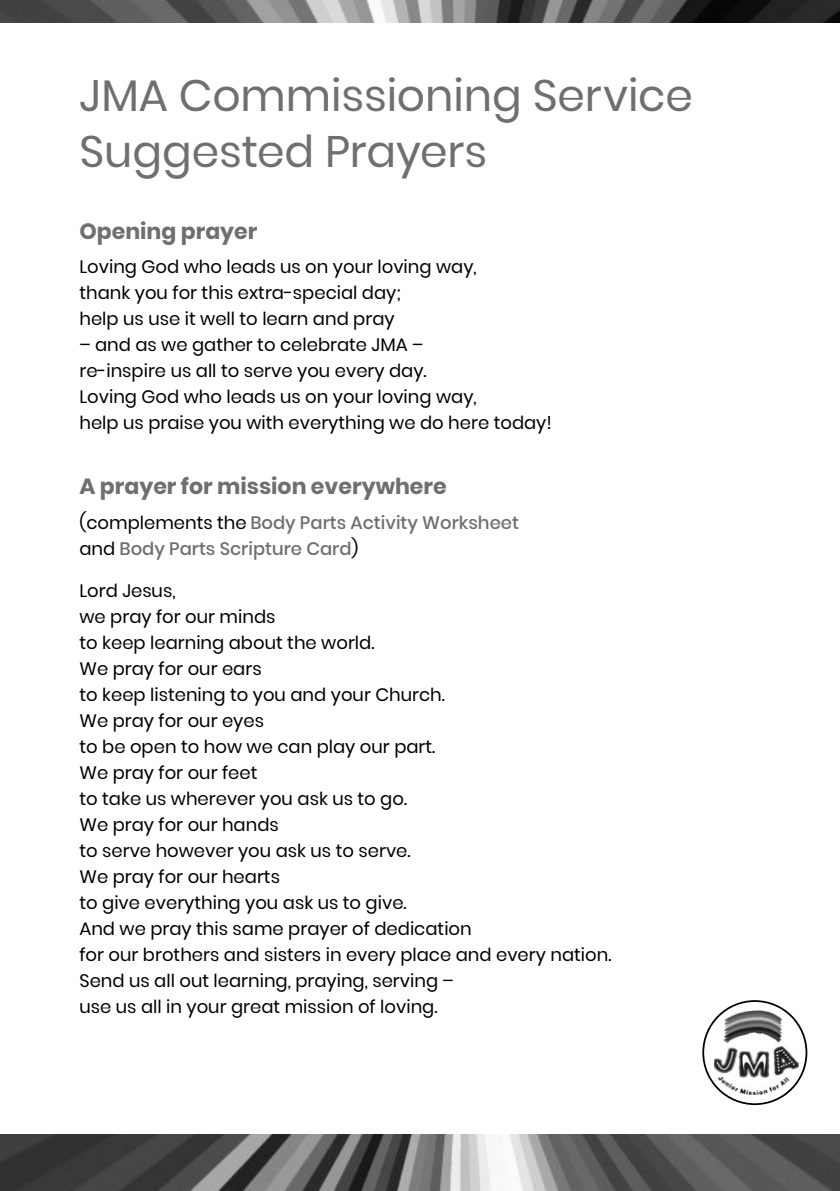
<style>
.page{position:relative;width:840px;height:1191px;background:#fff}
.page>*{position:absolute;margin:0;border:0;box-sizing:border-box;transform-origin:0 0}
.t1{font:44px/56px "Poppins";color:#706f6f}
.t2{font:700 22px "Poppins";color:#706f6f}
.t3{font:18px/26px "Poppins";color:#000}
.t4{font:500 18px/26px "Poppins";color:#706f6f}
.s1{font-weight:400;color:#000}
</style>
<div class="page">
<img style="left:0;top:1134px;width:839px;height:57px">
<svg style="left:702px;top:1001px;width:104px;height:103px"></svg>
<img style="left:713px;top:1010px;width:85px;height:85px">
<div style="left:702px;top:1000px;width:104px;height:105px;border:2px solid #000;border-radius:50%"></div>
<img style="left:0;top:0;width:839px;height:23px">
<h1 class="t1" style="left:79px;top:68px;width:614px">JMA Commissioning Service<br>Suggested Prayers</h1>
<p class="t2" style="left:79px;top:218px;width:179px">Opening prayer</p>
<p class="t3" style="left:79px;top:254px;width:398px">Loving God who leads us on your loving way, thank you for this extra-special day;<br>help us use it well to learn and pray</p>
<p class="t3" style="left:79px;top:332px;width:473px">– and as we gather to celebrate JMA –<br>re-inspire us all to serve you every day.<br>Loving God who leads us on your loving way,<br>help us praise you with everything we do here today!</p>
<p class="t2" style="left:79px;top:473px;width:368px">A prayer for mission everywhere</p>
<p class="t4" style="left:79px;top:509px;width:441px"><span class="s1">(complements the</span> Body Parts Activity Worksheet <span class="s1">and</span> Body Parts Scripture Card<span class="s1">)</span></p>
<p class="t3" style="left:79px;top:577px;width:533px">Lord Jesus,<br>we pray for our minds<br>to keep learning about the world.<br>We pray for our ears<br>to keep listening to you and your Church.<br>We pray for our eyes<br>to be open to how we can play our part.<br>We pray for our feet<br>to take us wherever you ask us to go.<br>We pray for our hands<br>to serve however you ask us to serve.<br>We pray for our hearts<br>to give everything you ask us to give.<br>And we pray this same prayer of dedication<br>for our brothers and sisters in every place and every nation.<br>Send us all out learning, praying, serving –<br>use us all in your great mission of loving.</p>
</div>
